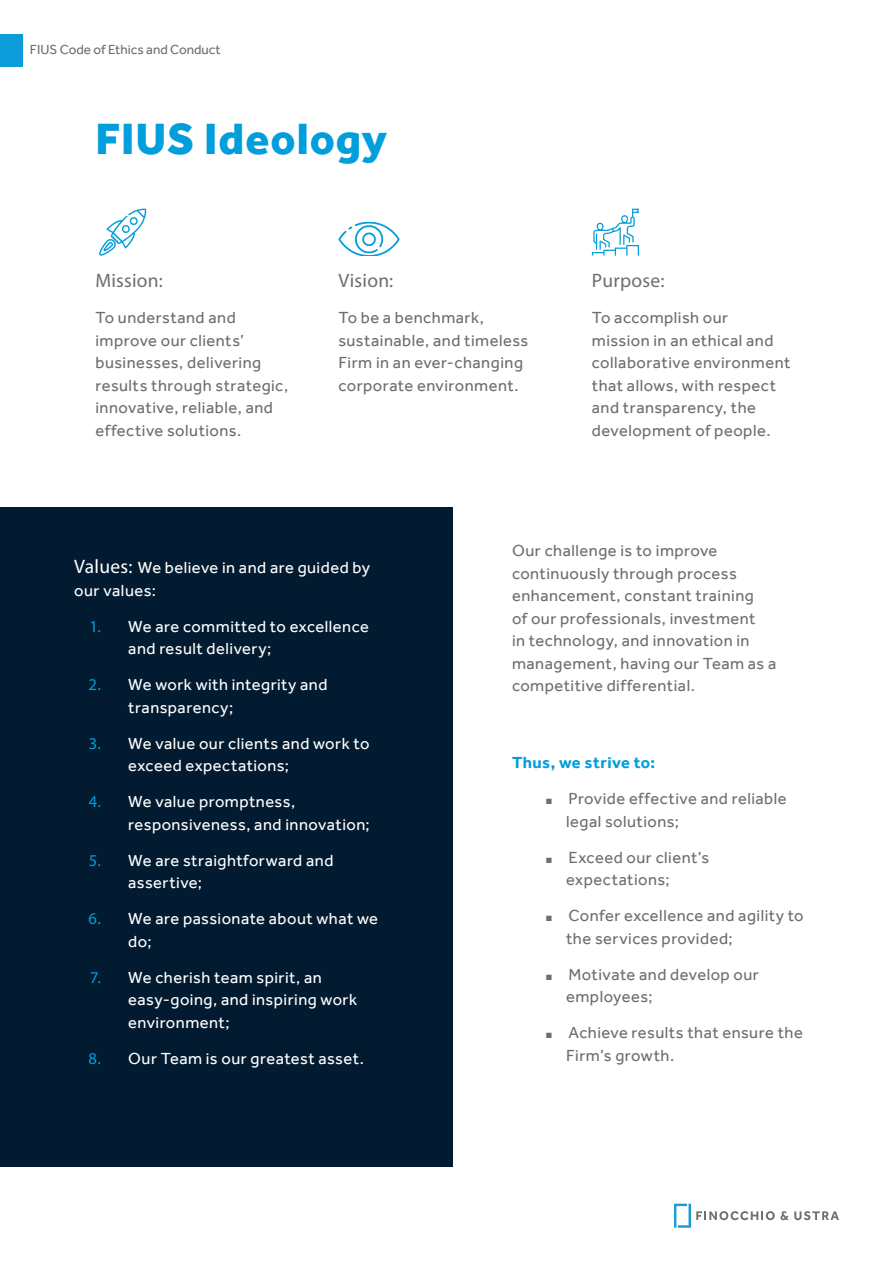
<style>
.page{position:relative;width:893px;height:1263px;background:#fff}
.page>*{position:absolute;margin:0;border:0;box-sizing:border-box;transform-origin:0 0}
.t1{font:800 45px "Effra";letter-spacing:.025em;color:#009edb}
.t2{font:19.5px "Myriad Pro";letter-spacing:.015em;color:#6d6e71}
.t3{font:16.5px/22.5px "Effra";letter-spacing:.03em;color:#6d6e71}
.t4{font:16.5px/22.5px "Effra";letter-spacing:.03em;color:#fff}
.t5{font:700 16.5px "Effra";letter-spacing:.025em;color:#009edb}
.t6{font:13.5px "Effra";color:#6d6e71}
.s1{font-family:"Myriad Pro";font-size:19.5px}
.s2{font-family:"Myriad Pro";color:#009edb}
</style>
<div class="page">
<svg style="left:674px;top:1204px;width:165px;height:24px"></svg>
<div style="left:0;top:34px;width:22px;height:33px;background:#0c9cd9"></div>
<div style="left:0;top:507px;width:452px;height:659px;background:#031b31"></div>
<svg style="left:99px;top:209px;width:48px;height:47px"></svg>
<svg style="left:338px;top:223px;width:62px;height:33px"></svg>
<svg style="left:592px;top:209px;width:47px;height:47px"></svg>
<p class="t6" style="left:30px;top:42px;width:192px">FIUS Code of Ethics and Conduct</p>
<h1 class="t1" style="left:95px;top:112px;width:293px">FIUS Ideology</h1>
<p class="t2" style="left:95px;top:268px;width:69px">Mission:</p>
<p class="t3" style="left:95px;top:306px;width:194px">To understand and improve our clients’ businesses, delivering results through strategic, innovative, reliable, and effective solutions.</p>
<p class="t2" style="left:338px;top:268px;width:56px">Vision:</p>
<p class="t3" style="left:338px;top:306px;width:191px">To be a benchmark, sustainable, and timeless<br>Firm in an ever-changing corporate environment.</p>
<p class="t2" style="left:592px;top:268px;width:74px">Purpose:</p>
<p class="t3" style="left:592px;top:306px;width:200px">To accomplish our<br>mission in an ethical and collaborative environment that allows, with respect and transparency, the development of people.</p>
<p class="t4" style="left:74px;top:556px;width:297px"><span class="s1">Values:</span> We believe in and are guided by our values:</p>
<p class="t4" style="left:128px;top:615px;width:242px;text-indent:-39px"><span class="s2">1.</span> We are committed to excellence and result delivery;</p>
<p class="t4" style="left:128px;top:673px;width:201px;text-indent:-40px"><span class="s2">2.</span> We work with integrity and transparency;</p>
<p class="t4" style="left:128px;top:732px;width:243px;text-indent:-39px"><span class="s2">3.</span> We value our clients and work to exceed expectations;</p>
<p class="t4" style="left:128px;top:790px;width:243px;text-indent:-40px"><span class="s2">4.</span> We value promptness, responsiveness, and innovation;</p>
<p class="t4" style="left:128px;top:849px;width:207px;text-indent:-39px"><span class="s2">5.</span> We are straightforward and assertive;</p>
<p class="t4" style="left:128px;top:907px;width:251px;text-indent:-40px"><span class="s2">6.</span> We are passionate about what we do;</p>
<p class="t4" style="left:128px;top:966px;width:230px;text-indent:-38px"><span class="s2">7.</span> We cherish team spirit, an easy-going, and inspiring work environment;</p>
<p class="t4" style="left:89px;top:1047px;width:277px"><span class="s2">8.</span> Our Team is our greatest asset.</p>
<p class="t3" style="left:512px;top:539px;width:266px">Our challenge is to improve continuously through process enhancement, constant training<br>of our professionals, investment<br>in technology, and innovation in management, having our Team as a competitive differential.</p>
<p class="t5" style="left:512px;top:753px;width:145px">Thus, we strive to:</p>
<p class="t3" style="left:566px;top:787px;width:222px;text-indent:-20px">■ Provide effective and reliable legal solutions;</p>
<p class="t3" style="left:566px;top:846px;width:145px;text-indent:-20px">■ Exceed our client’s expectations;</p>
<p class="t3" style="left:566px;top:904px;width:239px;text-indent:-20px">■ Confer excellence and agility to the services provided;</p>
<p class="t3" style="left:566px;top:963px;width:194px;text-indent:-20px">■ Motivate and develop our employees;</p>
<p class="t3" style="left:566px;top:1021px;width:238px;text-indent:-20px">■ Achieve results that ensure the<br>Firm’s growth.</p>
</div>
